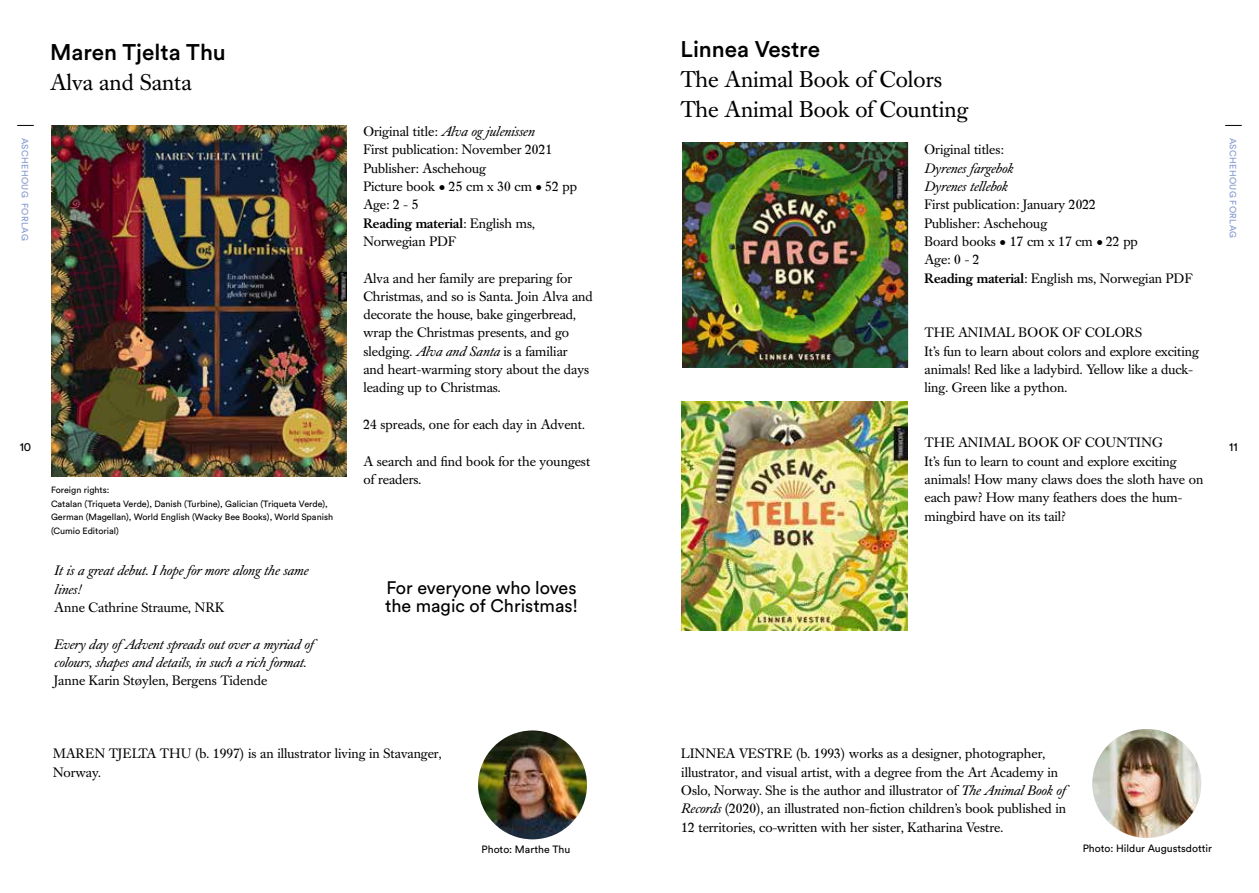
<style>
.page{position:relative;width:1259px;height:893px;background:#fff}
.page>*{position:absolute;margin:0;border:0;box-sizing:border-box;transform-origin:0 0}
.t1{font:22.5px/30px "Caslon Book BE";color:#000}
.t2{font:500 22.5px "Circular Std";color:#000}
.t3{font:18px/18.3px "Circular Std";color:#000}
.t4{font:13.5px/18.3px "Caslon Book BE";color:#000}
.t5{font:italic 13.5px/18.3px "Caslon Book BE";color:#000}
.t6{font:12px "Circular Std";color:#000}
.t7{font:10.5px "Circular Std";color:#000}
.t8{font:9px/13.5px "Circular Std";color:#000}
.t9{font:9px "Circular Std";letter-spacing:.04em;color:#8298cd}
.s1{font-style:italic}
.s2{font-family:"Circular Std";font-size:12px}
.s3{font-weight:500}
</style>
<div class="page">
<svg style="left:17px;top:125px;width:17px;height:1px"></svg>
<svg style="left:1225px;top:125px;width:16px;height:1px"></svg>
<img style="left:51px;top:125px;width:296px;height:351px">
<img style="left:478px;top:730px;width:109px;height:109px;border-radius:54px">
<img style="left:682px;top:142px;width:225px;height:225px">
<img style="left:1092px;top:729px;width:109px;height:109px;border-radius:54px">
<img style="left:681px;top:402px;width:226px;height:228px">
<h1 class="t2" style="left:50px;top:38px;width:177px">Maren Tjelta Thu</h1>
<h1 class="t1" style="left:50px;top:68px;width:143px">Alva and Santa</h1>
<h1 class="t2" style="left:680px;top:35px;width:141px">Linnea Vestre</h1>
<h1 class="t1" style="left:680px;top:65px;width:289px">The Animal Book of Colors<br>The Animal Book of Counting</h1>
<p class="t4" style="left:363px;top:123px;width:215px">Original title: <span class="s1">Alva og julenissen<br></span>First publication: November 2021<br>Publisher: Aschehoug<br>Picture book <span class="s2">•</span> 25 cm x 30 cm <span class="s2">•</span> 52 pp<br>Age: 2 - 5<br><span class="s3">Reading material</span>: English ms,<br>Norwegian PDF</p>
<p class="t4" style="left:363px;top:269px;width:231px">Alva and her family are preparing for Christmas, and so is Santa. Join Alva and decorate the house, bake gingerbread, wrap the Christmas presents, and go sledging. <span class="s1">Alva and Santa</span> is a familiar<br>and heart-warming story about the days leading up to Christmas.</p>
<p class="t4" style="left:363px;top:416px;width:223px">24 spreads, one for each day in Advent.</p>
<p class="t4" style="left:363px;top:452px;width:228px">A search and find book for the youngest of readers.</p>
<p class="t9" style="left:30px;top:138px;width:104px;rotate:90deg">ASCHEHOUG FORLAG</p>
<p class="t9" style="left:1238px;top:138px;width:102px;rotate:90deg">ASCHEHOUG FORLAG</p>
<p class="t4" style="left:924px;top:141px;width:81px">Original titles:</p>
<p class="t5" style="left:924px;top:159px;width:90px">Dyrenes fargebok<br>Dyrenes tellebok</p>
<p class="t4" style="left:924px;top:196px;width:269px">First publication: January 2022<br>Publisher: Aschehoug<br>Board books <span class="s2">•</span> 17 cm x 17 cm <span class="s2">•</span> 22 pp<br>Age: 0 - 2<br><span class="s3">Reading material</span>: English ms, Norwegian PDF</p>
<p class="t4" style="left:924px;top:324px;width:276px">THE ANIMAL BOOK OF COLORS<br>It’s fun to learn about colors and explore exciting animals! Red like a ladybird. Yellow like a duck&shy;ling. Green like a python.</p>
<p class="t4" style="left:924px;top:434px;width:280px">THE ANIMAL BOOK OF COUNTING<br>It’s fun to learn to count and explore exciting animals! How many claws does the sloth have on each paw? How many feathers does the hum&shy;mingbird have on its tail?</p>
<p class="t6" style="left:20px;top:440px;width:13px">10</p>
<p class="t6" style="left:1229px;top:440px;width:10px">11</p>
<p class="t8" style="left:51px;top:483px;width:284px">Foreign rights:<br>Catalan (Triqueta Verde), Danish (Turbine), Galician (Triqueta Verde), German (Magellan), World English (Wacky Bee Books), World Spanish (Cumio Editorial)</p>
<p class="t5" style="left:54px;top:562px;width:255px">It is a great debut. I hope for more along the same lines!</p>
<p class="t4" style="left:54px;top:599px;width:172px">Anne Cathrine Straume, NRK</p>
<p class="t5" style="left:54px;top:635px;width:268px">Every day ofAdvent spreads out over a myriad of colours, shapes and details, in such a rich format.</p>
<p class="t4" style="left:54px;top:672px;width:214px">Janne Karin Støylen, Bergens Tidende</p>
<h2 class="t3" style="left:385px;top:578px;width:195px">For everyone who loves the magic of Christmas!</h2>
<p class="t4" style="left:53px;top:745px;width:390px">MAREN TJELTA THU (b. 1997) is an illustrator living in Stavanger,<br>Norway.</p>
<p class="t7" style="left:481px;top:843px;width:90px">Photo: Marthe Thu</p>
<p class="t4" style="left:681px;top:745px;width:393px">LINNEA VESTRE (b. 1993) works as a designer, photographer, illustrator, and visual artist, with a degree from the Art Academy in Oslo, Norway. She is the author and illustrator of <span class="s1">The Animal Book of Records</span> (2020), an illustrated non-fiction children’s book published in 12 territories, co-written with her sister, Katharina Vestre.</p>
<p class="t7" style="left:1082px;top:842px;width:131px">Photo: Hildur Augustsdottir</p>
</div>
